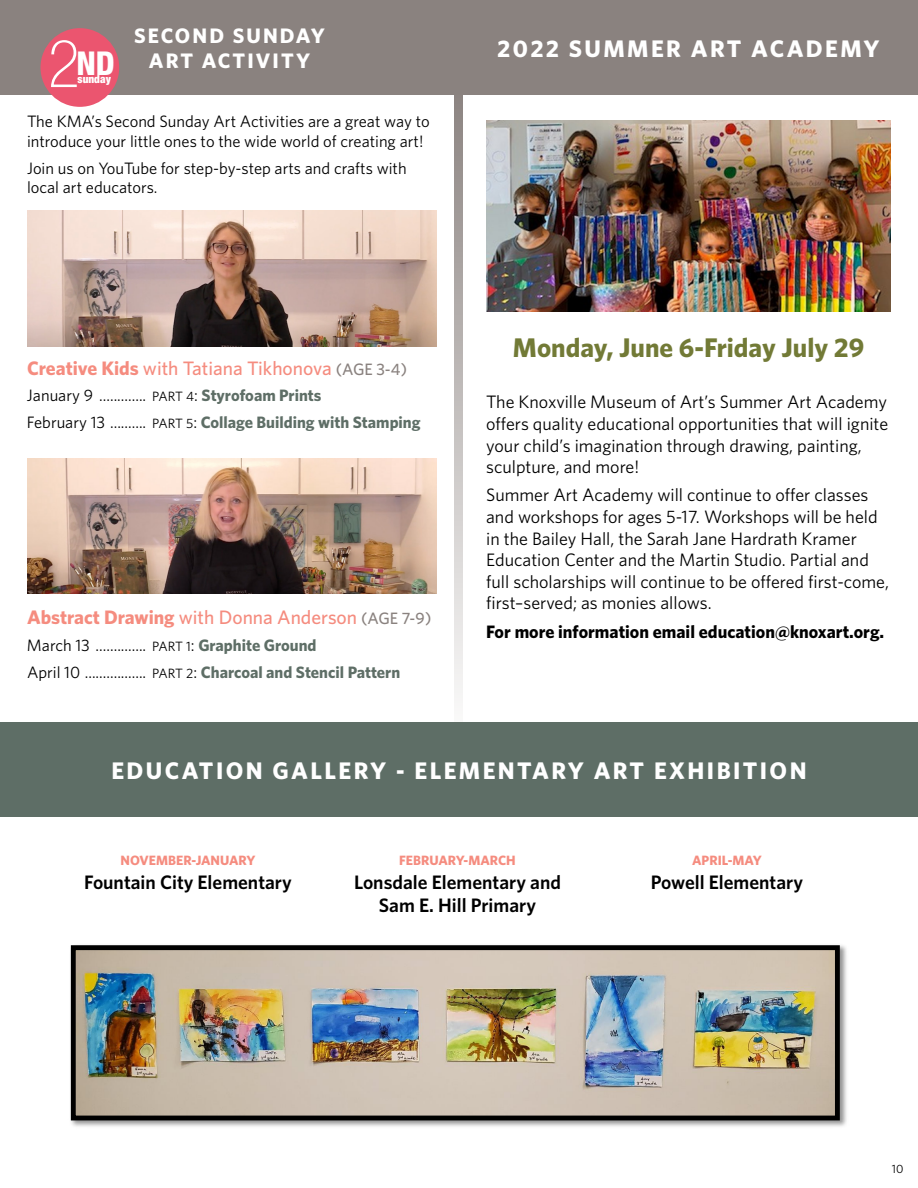
<style>
.page{position:relative;width:918px;height:1188px;background:#fff}
.page>*{position:absolute;margin:0;border:0;box-sizing:border-box;transform-origin:0 0}
.t1{font:800 condensed 32.85px "Helvetica Neue";color:#fff}
.t2{font:700 27px "Whitney HTF";color:#727a36}
.t3{font:700 24px "Whitney HTF";letter-spacing:.1em;color:#fff}
.t4{font:700 21px/25.2px "Whitney HTF";letter-spacing:.1em;color:#fff;text-align:center}
.t5{font:500 19.5px "Whitney HTF";color:#f58c7f}
.t6{font:600 19.5px/23.4px "Whitney HTF";color:#000;text-align:center}
.t7{font:18px/21.6px "Whitney HTF";color:#000}
.t8{font:700 18px "Whitney HTF";color:#000}
.t9{font:16.5px/26.5px "Whitney HTF";color:#000}
.t10{font:700 13.5px "Whitney HTF";color:#f58c7f}
.t11{font:12px "Whitney HTF";color:#000}
.t12{font:900 condensed 11.1px "Helvetica Neue";color:#fff}
.s1{font-weight:100;font-size:66.3px}
.s2{font-weight:700}
.s3{font-size:16.5px;color:#8a827f}
.s4{font-size:13.5px}
.s5{font-weight:700;color:#5e6e66}
</style>
<div class="page">
<div style="left:0;top:722px;width:918px;height:95px;background:#5e6e66"></div>
<img style="left:27px;top:458px;width:409px;height:136px">
<img style="left:27px;top:211px;width:409px;height:135px">
<img style="left:70px;top:945px;width:777px;height:182px">
<img style="left:77px;top:951px;width:757px;height:163px">
<div style="left:71px;top:945px;width:769px;height:175px;border:5px solid #000"></div>
<img style="left:486px;top:121px;width:405px;height:191px">
<div style="left:459px;top:0;width:459px;height:94px;background:#8a827f"></div>
<svg style="left:454px;top:94px;width:10px;height:604px"></svg>
<div style="left:0;top:0;width:459px;height:94px;background:#8a827f"></div>
<div style="left:41px;top:28px;width:78px;height:79px;background:#eb556f;border-radius:50%"></div>
<h1 class="t1" style="left:48px;top:43px;width:68px"><span class="s1">2</span>ND</h1>
<p class="t12" style="left:78px;top:72px;width:35px">sunday</p>
<p class="t4" style="left:134px;top:23px;width:192px">SECOND SUNDAY<br>ART ACTIVITY</p>
<p class="t9" style="left:27px;top:111px;width:404px;line-height:19.8px">The KMA’s Second Sunday Art Activities are a great way to introduce your little ones to the wide world of creating art!</p>
<p class="t9" style="left:27px;top:158px;width:381px;line-height:19.8px">Join us on YouTube for step-by-step arts and crafts with local art educators.</p>
<h3 class="t3" style="left:497px;top:34px;width:384px">2022 SUMMER ART ACADEMY</h3>
<p class="t5" style="left:27px;top:356px;width:382px"><span class="s2">Creative Kids</span> with Tatiana Tikhonova <span class="s3">(AGE 3-4)</span></p>
<p class="t9" style="left:27px;top:382px;width:395px">January 9 ............. <span class="s4">PART 4</span>: <span class="s5">Styrofoam Prints<br></span>February 13 .......... <span class="s4">PART 5</span>: <span class="s5">Collage Building with Stamping</span></p>
<p class="t5" style="left:27px;top:606px;width:406px"><span class="s2">Abstract Drawing</span> with Donna Anderson <span class="s3">(AGE 7-9)</span></p>
<p class="t9" style="left:27px;top:632px;width:375px">March 13 .............. <span class="s4">PART 1</span>: <span class="s5">Graphite Ground<br></span>April 10 ................. <span class="s4">PART 2</span>: <span class="s5">Charcoal and Stencil Pattern</span></p>
<h2 class="t2" style="left:513px;top:331px;width:353px">Monday, June 6-Friday July 29</h2>
<p class="t7" style="left:486px;top:391px;width:404px">The Knoxville Museum of Art’s Summer Art Academy offers quality educational opportunities that will ignite your child’s imagination through drawing, painting, sculpture, and more!</p>
<p class="t7" style="left:486px;top:484px;width:404px">Summer Art Academy will continue to offer classes and workshops for ages 5-17. Workshops will be held in the Bailey Hall, the Sarah Jane Hardrath Kramer Education Center and the Martin Studio. Partial and full scholarships will continue to be offered first-come, first–served; as monies allows.</p>
<p class="t8" style="left:486px;top:621px;width:400px">For more information email education@knoxart.org.</p>
<h3 class="t3" style="left:111px;top:756px;width:697px">EDUCATION GALLERY - ELEMENTARY ART EXHIBITION</h3>
<p class="t10" style="left:121px;top:852px;width:136px">NOVEMBER-JANUARY</p>
<p class="t6" style="left:84px;top:870px;width:209px">Fountain City Elementary</p>
<p class="t10" style="left:399px;top:852px;width:118px">FEBRUARY-MARCH</p>
<p class="t6" style="left:354px;top:870px;width:208px">Lonsdale Elementary and<br>Sam E. Hill Primary</p>
<p class="t10" style="left:692px;top:852px;width:71px">APRIL-MAY</p>
<p class="t6" style="left:651px;top:870px;width:154px">Powell Elementary</p>
<p class="t11" style="left:892px;top:1161px;width:13px">10</p>
</div>
